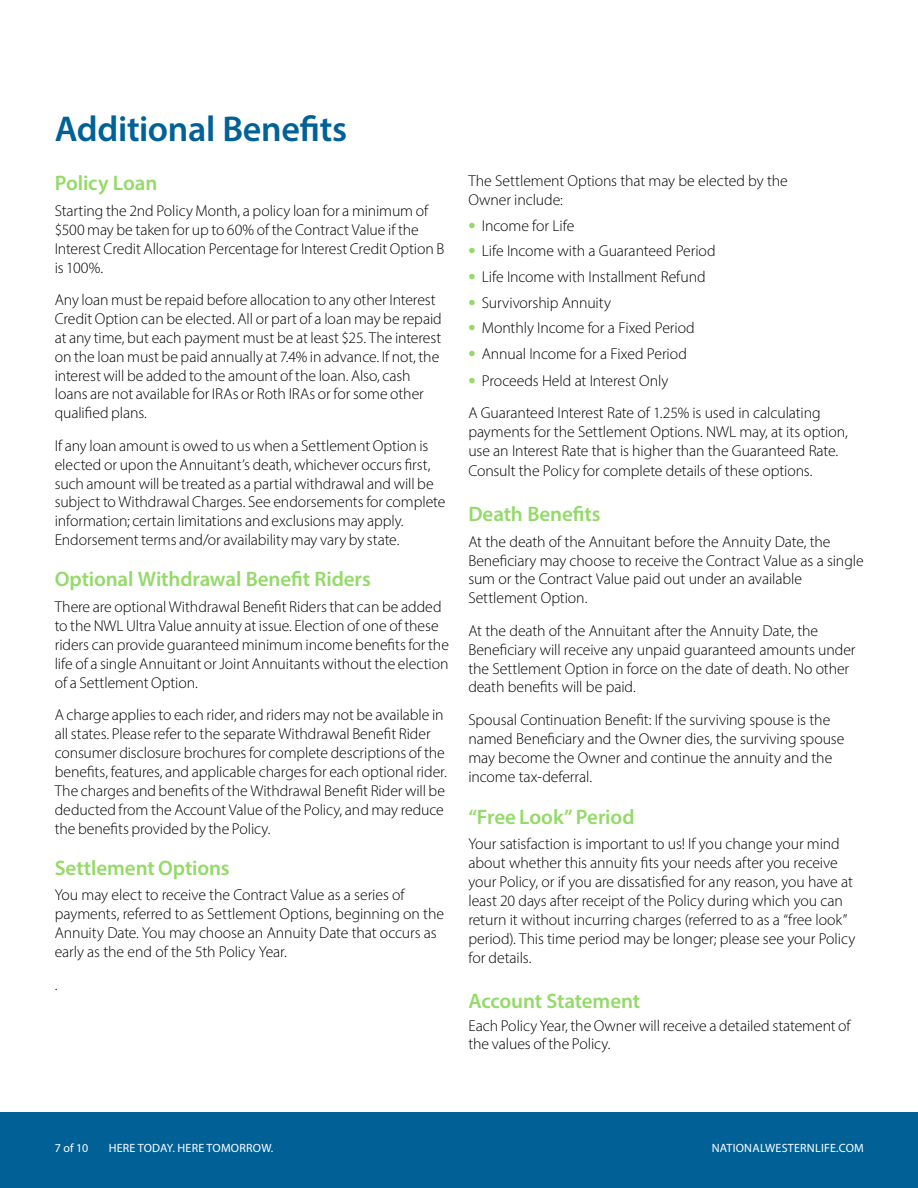
<style>
.page{position:relative;width:918px;height:1188px;background:#fff}
.page>*{position:absolute;margin:0;border:0;box-sizing:border-box;transform-origin:0 0}
.Body_Copy{font:600 36px "Myriad Pro";letter-spacing:-.01em;color:#006198}
.Blue_Subheader{font:600 21px "Myriad Pro";letter-spacing:-.005em;color:#94da69}
.Body_Copy-2{font:300 15.75px/18.9px "Myriad Pro";letter-spacing:-.005em;color:#000}
.t1{font:12px "Myriad Pro";letter-spacing:.02em;color:#fff}
.s1{font-weight:700;font-size:21px;color:#94da69}
</style>
<div class="page">
<div style="left:0;top:1112px;width:918px;height:76px;background:#016197"></div>
<p class="Body_Copy" style="left:55px;top:106px;width:294px">Additional Benefits</p>
<p class="Blue_Subheader" style="left:55px;top:170px;width:104px">Policy Loan</p>
<p class="Body_Copy-2" style="left:55px;top:201px;width:391px">Starting the 2nd Policy Month, a policy loan for a minimum of $500 may be taken for up to 60% of the Contract Value if the Interest Credit Allocation Percentage for Interest Credit Option B is 100%.</p>
<p class="Body_Copy-2" style="left:55px;top:290px;width:389px">Any loan must be repaid before allocation to any other Interest Credit Option can be elected. All or part of a loan may be repaid at any time, but each payment must be at least $25. The interest on the loan must be paid annually at 7.4% in advance. If not, the interest will be added to the amount of the loan. Also, cash loans are not available for IRAs or Roth IRAs or for some other qualified plans.</p>
<p class="Body_Copy-2" style="left:55px;top:436px;width:392px">If any loan amount is owed to us when a Settlement Option is elected or upon the Annuitant’s death, whichever occurs first, such amount will be treated as a partial withdrawal and will be subject to Withdrawal Charges. See endorsements for complete information; certain limitations and exclusions may apply.<br>Endorsement terms and/or availability may vary by state.</p>
<p class="Blue_Subheader" style="left:55px;top:566px;width:318px">Optional Withdrawal Benefit Riders</p>
<p class="Body_Copy-2" style="left:55px;top:597px;width:396px">There are optional Withdrawal Benefit Riders that can be added to the NWL Ultra Value annuity at issue. Election of one of these riders can provide guaranteed minimum income benefits for the life of a single Annuitant or Joint Annuitants without the election of a Settlement Option.</p>
<p class="Body_Copy-2" style="left:55px;top:705px;width:394px">A charge applies to each rider, and riders may not be available in all states. Please refer to the separate Withdrawal Benefit Rider consumer disclosure brochures for complete descriptions of the benefits, features, and applicable charges for each optional rider.<br>The charges and benefits of the Withdrawal Benefit Rider will be deducted from the Account Value of the Policy, and may reduce the benefits provided by the Policy.</p>
<p class="Blue_Subheader" style="left:55px;top:854px;width:176px">Settlement Options</p>
<p class="Body_Copy-2" style="left:55px;top:886px;width:391px">You may elect to receive the Contract Value as a series of payments, referred to as Settlement Options, beginning on the Annuity Date. You may choose an Annuity Date that occurs as early as the end of the 5th Policy Year.</p>
<p class="Body_Copy-2" style="left:55px;top:975px;width:4px">.</p>
<p class="Body_Copy-2" style="left:468px;top:171px;width:321px">The Settlement Options that may be elected by the<br>Owner include:</p>
<p class="Body_Copy-2" style="left:468px;top:216px;width:108px"><span class="s1">•</span> Income for Life</p>
<p class="Body_Copy-2" style="left:468px;top:242px;width:249px"><span class="s1">•</span> Life Income with a Guaranteed Period</p>
<p class="Body_Copy-2" style="left:468px;top:267px;width:239px"><span class="s1">•</span> Life Income with Installment Refund</p>
<p class="Body_Copy-2" style="left:468px;top:293px;width:144px"><span class="s1">•</span> Survivorship Annuity</p>
<p class="Body_Copy-2" style="left:468px;top:319px;width:228px"><span class="s1">•</span> Monthly Income for a Fixed Period</p>
<p class="Body_Copy-2" style="left:468px;top:344px;width:220px"><span class="s1">•</span> Annual Income for a Fixed Period</p>
<p class="Body_Copy-2" style="left:468px;top:371px;width:202px"><span class="s1">•</span> Proceeds Held at Interest Only</p>
<p class="Body_Copy-2" style="left:468px;top:403px;width:381px">A Guaranteed Interest Rate of 1.25% is used in calculating payments for the Settlement Options. NWL may, at its option, use an Interest Rate that is higher than the Guaranteed Rate.<br>Consult the Policy for complete details of these options.</p>
<p class="Blue_Subheader" style="left:468px;top:501px;width:134px">Death Benefits</p>
<p class="Body_Copy-2" style="left:468px;top:532px;width:397px">At the death of the Annuitant before the Annuity Date, the Beneficiary may choose to receive the Contract Value as a single sum or the Contract Value paid out under an available Settlement Option.</p>
<p class="Body_Copy-2" style="left:468px;top:621px;width:389px">At the death of the Annuitant after the Annuity Date, the Beneficiary will receive any unpaid guaranteed amounts under the Settlement Option in force on the date of death. No other death benefits will be paid.</p>
<p class="Body_Copy-2" style="left:468px;top:710px;width:378px">Spousal Continuation Benefit: If the surviving spouse is the named Beneficiary and the Owner dies, the surviving spouse may become the Owner and continue the annuity and the income tax-deferral.</p>
<p class="Blue_Subheader" style="left:468px;top:803px;width:168px">“Free Look” Period</p>
<p class="Body_Copy-2" style="left:468px;top:835px;width:388px">Your satisfaction is important to us! If you change your mind about whether this annuity fits your needs after you receive your Policy, or if you are dissatisfied for any reason, you have at least 20 days after receipt of the Policy during which you can return it without incurring charges (referred to as a “free look” period). This time period may be longer; please see your Policy for details.</p>
<p class="Blue_Subheader" style="left:468px;top:988px;width:173px">Account Statement</p>
<p class="Body_Copy-2" style="left:468px;top:1016px;width:384px;line-height:18px">Each Policy Year, the Owner will receive a detailed statement of the values of the Policy.</p>
<p class="t1" style="left:55px;top:1141px;width:35px">7 of 10</p>
<p class="t1" style="left:109px;top:1141px;width:166px">HERE TODAY. HERE TOMORROW.</p>
<p class="t1" style="left:712px;top:1141px;width:154px">NATIONALWESTERNLIFE.COM</p>
</div>
